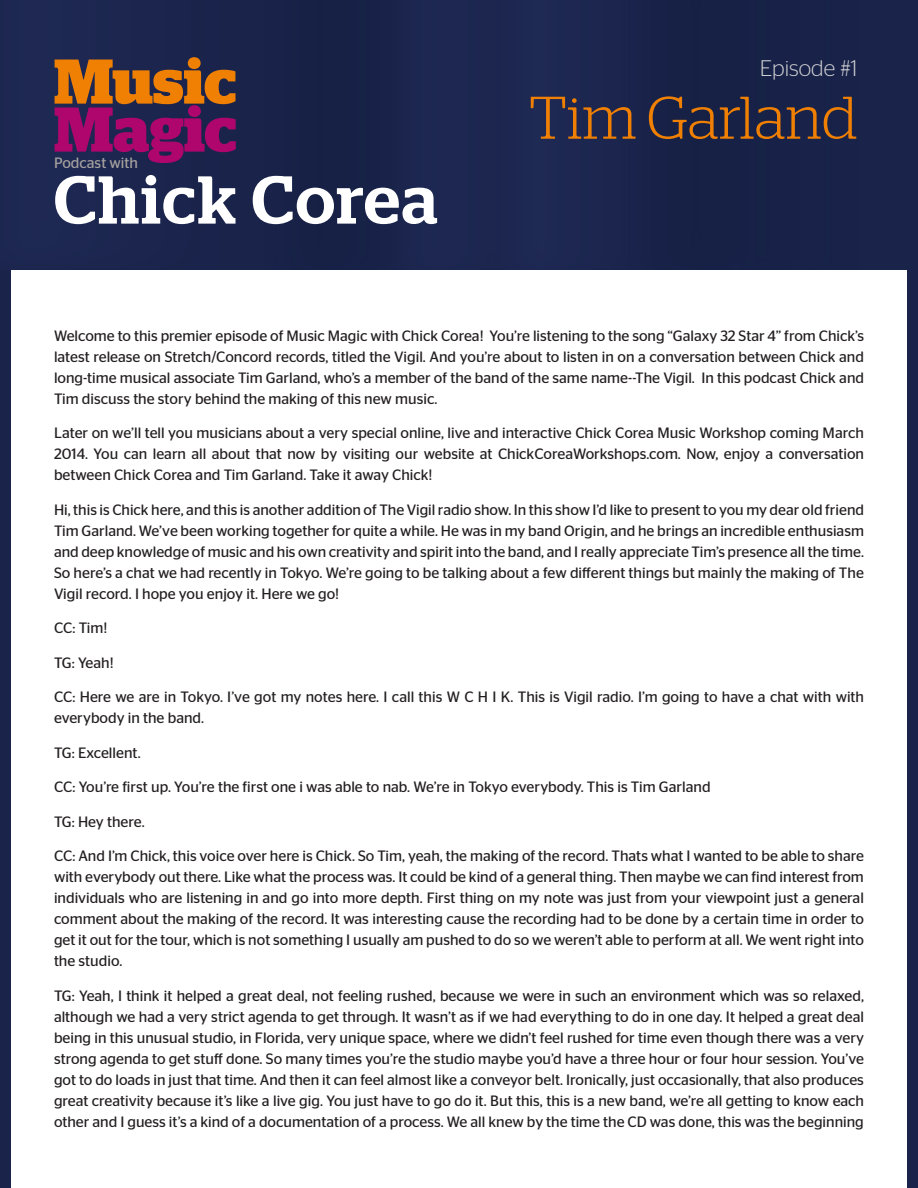
<style>
.page{position:relative;width:918px;height:1188px;background:#fff}
.page>*{position:absolute;margin:0;border:0;box-sizing:border-box;transform-origin:0 0}
.t1{font:500 67.5px "Stag";letter-spacing:.025em;color:#fff}
.t2{font:700 63px "Stag";letter-spacing:-.005em;color:#f08003}
.t3{font:700 63px "Stag";letter-spacing:-.005em;color:#af066d}
.t4{font:300 60px "Stag";color:#f08003}
.t5{font:300 22.5px "Stag Sans";color:#d1d2d4}
.t6{font:15px/21px "Stag Sans";color:#231f20;text-align:justify}
.t7{font:15px "Stag Sans";color:#a7a2a0}
</style>
<div class="page">
<div style="left:0;top:0;width:11px;height:1188px;background:#1a234a"></div>
<div style="left:907px;top:0;width:11px;height:1188px;background:#1a234a"></div>
<div style="left:11px;top:0;width:896px;height:270px;background:#1a234b"></div>
<p class="t2" style="left:54px;top:45px;width:184px">Music</p>
<p class="t3" style="left:54px;top:93px;width:184px">Magic</p>
<p class="t7" style="left:54px;top:154px;width:85px">Podcast with</p>
<p class="t1" style="left:54px;top:160px;width:385px">Chick Corea</p>
<p class="t5" style="left:760px;top:56px;width:99px">Episode #1</p>
<p class="t4" style="left:529px;top:84px;width:330px">Tim Garland</p>
<p class="t6" style="left:54px;top:325px;width:812px">Welcome to this premier episode of Music Magic with Chick Corea! You’re listening to the song “Galaxy 32 Star 4” from Chick’s latest release on Stretch/Concord records, titled the Vigil. And you’re about to listen in on a conversation between Chick and long-time musical associate Tim Garland, who’s a member of the band of the same name--The Vigil. In this podcast Chick and Tim discuss the story behind the making of this new music.</p>
<p class="t6" style="left:54px;top:422px;width:812px">Later on we’ll tell you musicians about a very special online, live and interactive Chick Corea Music Workshop coming March 2014. You can learn all about that now by visiting our website at ChickCoreaWorkshops.com. Now, enjoy a conversation between Chick Corea and Tim Garland. Take it away Chick!</p>
<p class="t6" style="left:54px;top:499px;width:812px">Hi, this is Chick here, and this is another addition of The Vigil radio show. In this show I’d like to present to you my dear old friend Tim Garland. We’ve been working together for quite a while. He was in my band Origin, and he brings an incredible enthusiasm and deep knowledge of music and his own creativity and spirit into the band, and I really appreciate Tim’s presence all the time.<br>So here’s a chat we had recently in Tokyo. We’re going to be talking about a few different things but mainly the making of The Vigil record. I hope you enjoy it. Here we go!</p>
<p class="t6" style="left:54px;top:617px;width:55px">CC: Tim!</p>
<p class="t6" style="left:54px;top:652px;width:61px">TG: Yeah!</p>
<p class="t6" style="left:54px;top:686px;width:812px">CC: Here we are in Tokyo. I’ve got my notes here. I call this W C H I K. This is Vigil radio. I’m going to have a chat with with everybody in the band.</p>
<p class="t6" style="left:54px;top:742px;width:88px">TG: Excellent.</p>
<p class="t6" style="left:54px;top:776px;width:658px">CC: You’re first up. You’re the first one i was able to nab. We’re in Tokyo everybody. This is Tim Garland</p>
<p class="t6" style="left:54px;top:811px;width:92px">TG: Hey there.</p>
<p class="t6" style="left:54px;top:845px;width:812px">CC: And I’m Chick, this voice over here is Chick. So Tim, yeah, the making of the record. Thats what I wanted to be able to share with everybody out there. Like what the process was. It could be kind of a general thing. Then maybe we can find interest from individuals who are listening in and go into more depth. First thing on my note was just from your viewpoint just a general comment about the making of the record. It was interesting cause the recording had to be done by a certain time in order to get it out for the tour, which is not something I usually am pushed to do so we weren’t able to perform at all. We went right into the studio.</p>
<p class="t6" style="left:54px;top:985px;width:812px">TG: Yeah, I think it helped a great deal, not feeling rushed, because we were in such an environment which was so relaxed, although we had a very strict agenda to get through. It wasn’t as if we had everything to do in one day. It helped a great deal being in this unusual studio, in Florida, very unique space, where we didn’t feel rushed for time even though there was a very strong agenda to get stuff done. So many times you’re the studio maybe you’d have a three hour or four hour session. You’ve got to do loads in just that time. And then it can feel almost like a conveyor belt. Ironically, just occasionally, that also produces great creativity because it’s like a live gig. You just have to go do it. But this, this is a new band, we’re all getting to know each other and I guess it’s a kind of a documentation of a process. We all knew by the time the CD was done, this was the beginning</p>
</div>
